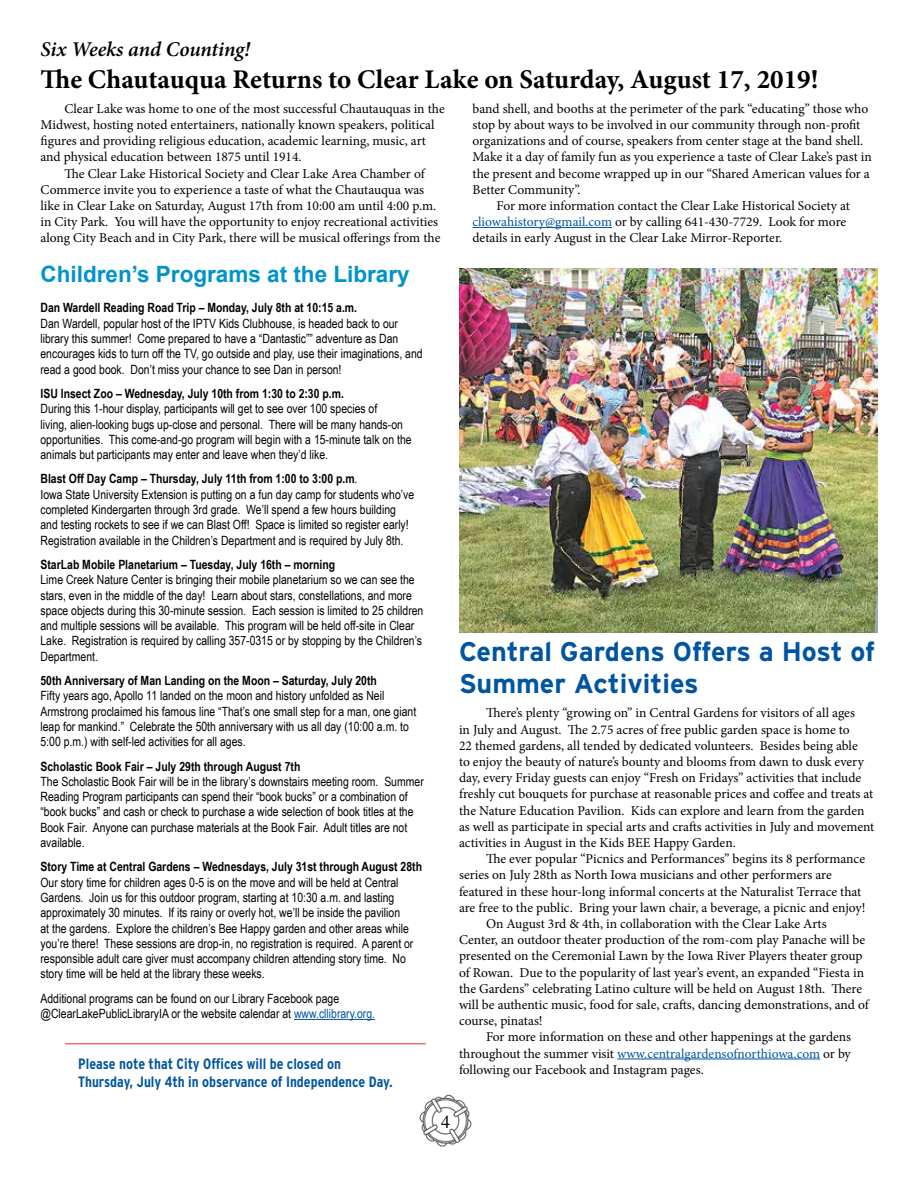
<style>
.page{position:relative;width:918px;height:1188px;background:#fff}
.page>*{position:absolute;margin:0;border:0;box-sizing:border-box;transform-origin:0 0}
.t1{font:700 27px "Minion Pro";color:#000}
.t2{font:700 27px/32.4px "Interstate";color:#0055a1}
.t3{font:700 22.5px "Arial";color:#0093ca}
.t4{font:italic 600 21px "Minion Pro";letter-spacing:-.01em;color:#000}
.t5{font:18px "Times";color:#000}
.t6{font:700 condensed 15px/18px "Interstate";color:#0055a1}
.t7{font:13.5px/16.2px "Minion Pro";color:#000}
.t8{font:13.5px "Minion Pro";color:#0055a1}
.t9{font:12.75px/15.3px "Arial Narrow";color:#000}
.t10{font:700 12.75px "Arial Narrow";color:#000}
.s1{font-weight:700}
.s2{color:#0055a1}
.s3{color:#000}
</style>
<div class="page">
<img style="left:419px;top:1094px;width:53px;height:53px">
<hr style="left:617px;top:1059px;width:203px;height:1px;background:#0055a1">
<img style="left:460px;top:268px;width:418px;height:365px">
<hr style="left:294px;top:1019px;width:81px;height:1px;background:#0055a1">
<hr style="left:472px;top:227px;width:140px;height:1px;background:#0055a1">
<hr style="left:65px;top:1043px;width:361px;height:1px;background:#ef4144">
<h3 class="t4" style="left:40px;top:34px;width:211px">Six Weeks and Counting!</h3>
<h1 class="t1" style="left:40px;top:61px;width:779px">The Chautauqua Returns to Clear Lake on Saturday, August 17, 2019!</h1>
<p class="t7" style="left:40px;top:100px;width:406px;text-indent:24px">Clear Lake was home to one of the most successful Chautauquas in the Midwest, hosting noted entertainers, nationally known speakers, political figures and providing religious education, academic learning, music, art and physical education between 1875 until 1914.</p>
<p class="t7" style="left:40px;top:165px;width:401px;text-indent:24px">The Clear Lake Historical Society and Clear Lake Area Chamber of Commerce invite you to experience a taste of what the Chautauqua was like in Clear Lake on Saturday, August 17th from 10:00 am until 4:00 p.m. in City Park. You will have the opportunity to enjoy recreational activities along City Beach and in City Park, there will be musical offerings from the</p>
<h2 class="t3" style="left:40px;top:259px;width:371px">Children’s Programs at the Library</h2>
<p class="t10" style="left:40px;top:301px;width:318px">Dan Wardell Reading Road Trip – Monday, July 8th at 10:15 a.m.</p>
<p class="t9" style="left:40px;top:315px;width:384px">Dan Wardell, popular host of the IPTV Kids Clubhouse, is headed back to our library this summer! Come prepared to have a “Dantastic”” adventure as Dan encourages kids to turn off the TV, go outside and play, use their imaginations, and read a good book. Don’t miss your chance to see Dan in person!</p>
<p class="t10" style="left:40px;top:386px;width:305px">ISU Insect Zoo – Wednesday, July 10th from 1:30 to 2:30 p.m.</p>
<p class="t9" style="left:40px;top:401px;width:373px">During this 1-hour display, participants will get to see over 100 species of<br>living, alien-looking bugs up-close and personal. There will be many hands-on opportunities. This come-and-go program will begin with a 15-minute talk on the animals but participants may enter and leave when they’d like.</p>
<p class="t9" style="left:40px;top:471px;width:375px"><span class="s1">Blast Off Day Camp – Thursday, July 11th from 1:00 to 3:00 p.m</span>.<br>Iowa State University Extension is putting on a fun day camp for students who’ve completed Kindergarten through 3rd grade. We’ll spend a few hours building and testing rockets to see if we can Blast Off! Space is limited so register early!<br>Registration available in the Children’s Department and is required by July 8th.</p>
<p class="t10" style="left:40px;top:557px;width:296px">StarLab Mobile Planetarium – Tuesday, July 16th – morning</p>
<p class="t9" style="left:40px;top:572px;width:384px">Lime Creek Nature Center is bringing their mobile planetarium so we can see the stars, even in the middle of the day! Learn about stars, constellations, and more space objects during this 30-minute session. Each session is limited to 25 children and multiple sessions will be available. This program will be held off-site in Clear Lake. Registration is required by calling 357-0315 or by stopping by the Children’s Department.</p>
<p class="t10" style="left:40px;top:673px;width:338px">50th Anniversary of Man Landing on the Moon – Saturday, July 20th</p>
<p class="t9" style="left:40px;top:688px;width:377px">Fifty years ago, Apollo 11 landed on the moon and history unfolded as Neil Armstrong proclaimed his famous line “That’s one small step for a man, one giant leap for mankind.” Celebrate the 50th anniversary with us all day (10:00 a.m. to 5:00 p.m.) with self-led activities for all ages.</p>
<p class="t10" style="left:40px;top:759px;width:261px">Scholastic Book Fair – July 29th through August 7th</p>
<p class="t9" style="left:40px;top:773px;width:385px">The Scholastic Book Fair will be in the library’s downstairs meeting room. Summer Reading Program participants can spend their “book bucks” or a combination of “book bucks” and cash or check to purchase a wide selection of book titles at the Book Fair. Anyone can purchase materials at the Book Fair. Adult titles are not available.</p>
<p class="t10" style="left:40px;top:859px;width:383px">Story Time at Central Gardens – Wednesdays, July 31st through August 28th</p>
<p class="t9" style="left:40px;top:874px;width:374px">Our story time for children ages 0-5 is on the move and will be held at Central Gardens. Join us for this outdoor program, starting at 10:30 a.m. and lasting approximately 30 minutes. If its rainy or overly hot, we’ll be inside the pavilion<br>at the gardens. Explore the children’s Bee Happy garden and other areas while you’re there! These sessions are drop-in, no registration is required. A parent or responsible adult care giver must accompany children attending story time. No story time will be held at the library these weeks.</p>
<p class="t9" style="left:40px;top:990px;width:336px">Additional programs can be found on our Library Facebook page @ClearLakePublicLibraryIA or the website calendar at <span class="s2">www.cllibrary.org.</span></p>
<p class="t6" style="left:78px;top:1054px;width:316px">Please note that City Offices will be closed on<br>Thursday, July 4th in observance of Independence Day.</p>
<p class="t7" style="left:472px;top:100px;width:397px">band shell, and booths at the perimeter of the park “educating” those who</p>
<p class="t7" style="left:472px;top:117px;width:389px">stop by about ways to be involved in our community through non-profit</p>
<p class="t7" style="left:472px;top:133px;width:392px">organizations and of course, speakers from center stage at the band shell.</p>
<p class="t7" style="left:472px;top:149px;width:401px">Make it a day of family fun as you experience a taste of Clear Lake’s past in</p>
<p class="t7" style="left:472px;top:165px;width:399px">the present and become wrapped up in our “Shared American values for a</p>
<p class="t7" style="left:472px;top:181px;width:110px">Better Community”.</p>
<p class="t7" style="left:497px;top:198px;width:355px">For more information contact the Clear Lake Historical Society at</p>
<p class="t7" style="left:472px;top:214px;width:375px"><span class="s2">cliowahistory@gmail.com</span> or by calling 641-430-7729. Look for more</p>
<p class="t7" style="left:472px;top:230px;width:311px">details in early August in the Clear Lake Mirror-Reporter.</p>
<h1 class="t2" style="left:459px;top:635px;width:418px">Central Gardens Offers a Host of<br>Summer Activities</h1>
<p class="t7" style="left:459px;top:705px;width:417px;text-indent:27px">There’s plenty “growing on” in Central Gardens for visitors of all ages<br>in July and August. The 2.75 acres of free public garden space is home to<br>22 themed gardens, all tended by dedicated volunteers. Besides being able<br>to enjoy the beauty of nature’s bounty and blooms from dawn to dusk every day, every Friday guests can enjoy “Fresh on Fridays” activities that include freshly cut bouquets for purchase at reasonable prices and coffee and treats at the Nature Education Pavilion. Kids can explore and learn from the garden as well as participate in special arts and crafts activities in July and movement activities in August in the Kids BEE Happy Garden.</p>
<p class="t7" style="left:486px;top:851px;width:381px">The ever popular “Picnics and Performances” begins its 8 performance</p>
<p class="t7" style="left:459px;top:867px;width:374px">series on July 28th as North Iowa musicians and other performers are</p>
<p class="t7" style="left:459px;top:883px;width:404px">featured in these hour-long informal concerts at the Naturalist Terrace that</p>
<p class="t7" style="left:459px;top:899px;width:408px">are free to the public. Bring your lawn chair, a beverage, a picnic and enjoy!</p>
<p class="t7" style="left:486px;top:916px;width:342px">On August 3rd &amp; 4th, in collaboration with the Clear Lake Arts</p>
<p class="t7" style="left:459px;top:932px;width:408px">Center, an outdoor theater production of the rom-com play Panache will be</p>
<p class="t7" style="left:459px;top:948px;width:405px">presented on the Ceremonial Lawn by the Iowa River Players theater group</p>
<p class="t7" style="left:459px;top:964px;width:407px">of Rowan. Due to the popularity of last year’s event, an expanded “Fiesta in</p>
<p class="t7" style="left:459px;top:980px;width:405px">the Gardens” celebrating Latino culture will be held on August 18th. There</p>
<p class="t7" style="left:459px;top:997px;width:411px">will be authentic music, food for sale, crafts, dancing demonstrations, and of</p>
<p class="t7" style="left:459px;top:1013px;width:85px">course, pinatas!</p>
<p class="t7" style="left:486px;top:1029px;width:367px">For more information on these and other happenings at the gardens</p>
<p class="t8" style="left:459px;top:1044px;width:393px"><span class="s3">throughout the summer visit</span> www.centralgardensofnorthiowa.com <span class="s3">or by</span></p>
<p class="t7" style="left:459px;top:1061px;width:246px">following our Facebook and Instagram pages.</p>
<h3 class="t5" style="left:441px;top:1105px;width:10px">4</h3>
</div>
